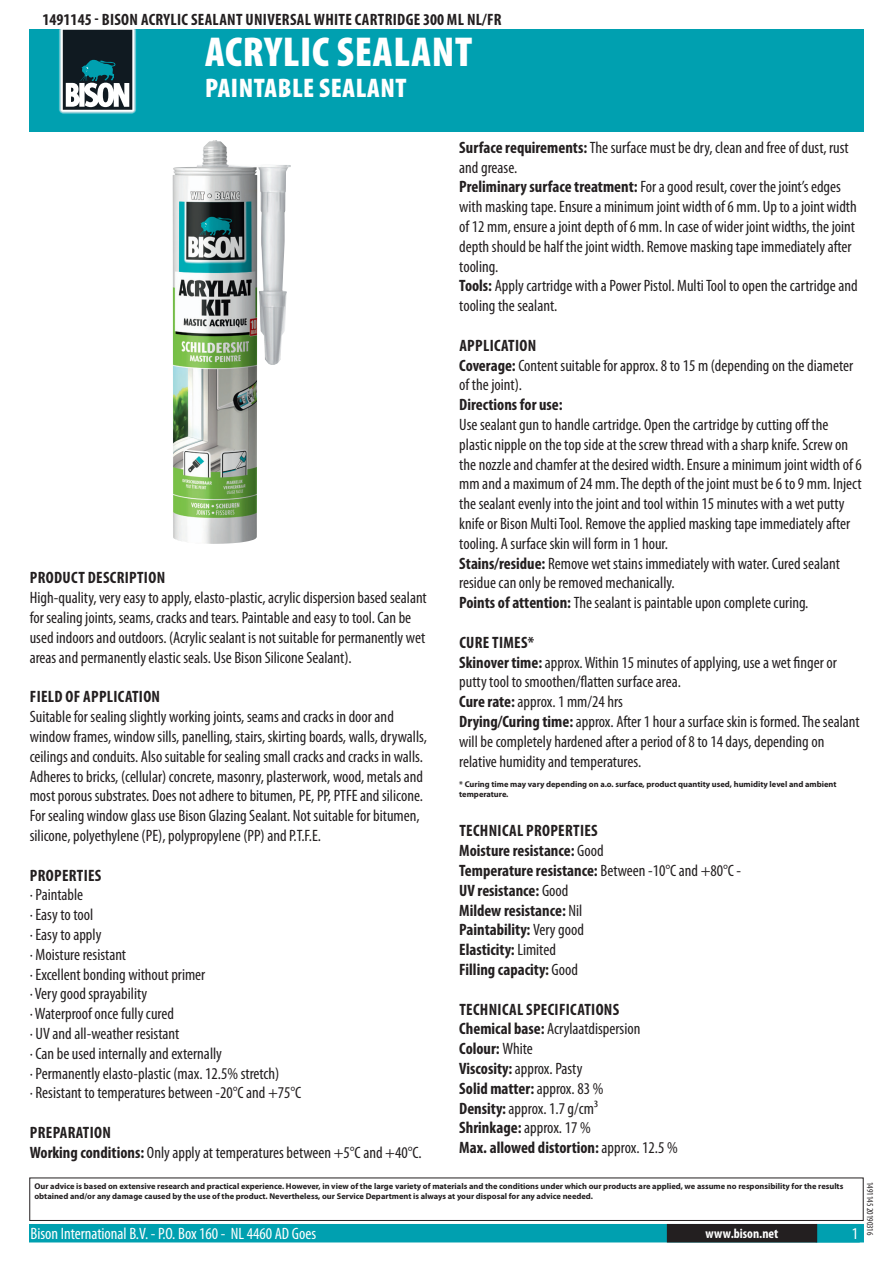
<style>
.page{position:relative;width:893px;height:1263px;background:#fff}
.page>*{position:absolute;margin:0;border:0;box-sizing:border-box;transform-origin:0 0}
.t1{font:900 condensed 42px "Myriad Pro";letter-spacing:.02em;color:#fff}
.t2{font:900 condensed 27px "Myriad Pro";letter-spacing:.02em;color:#fff}
.t3{font:condensed 16.5px/19.8px "Myriad Pro";color:#231f20}
.t4{font:700 condensed 16.5px/19.8px "Myriad Pro";letter-spacing:.02em;color:#231f20}
.t5{font:700 condensed 16.5px/19.8px "Myriad Pro";color:#231f20}
.t6{font:condensed 16.5px "Myriad Pro";color:#fff}
.t7{font:700 condensed 13.5px "Myriad Pro";color:#fff}
.t8{font:condensed 9px "Myriad Pro";color:#231f20}
.t9{font:700 8.4px/10.1px "Myriad Pro";color:#231f20}
.s1{font-weight:700}
.s2{font-weight:400}
</style>
<div class="page">
<div style="left:30px;top:1225px;width:833px;height:17px;background:#00a0b0"></div>
<div style="left:29px;top:1224px;width:835px;height:18px;border:2px solid #00a0b0"></div>
<div style="left:816px;top:1224px;width:44px;height:18px;border:2px solid #00a0b0"></div>
<div style="left:668px;top:1225px;width:148px;height:17px;background:#231f20"></div>
<div style="left:667px;top:1224px;width:150px;height:18px;border:2px solid #231f20"></div>
<div style="left:29px;top:1177px;width:835px;height:44px;border:1px solid #231f20"></div>
<div style="left:30px;top:30px;width:834px;height:102px;background:#00a0b0"></div>
<svg style="left:59px;top:30px;width:78px;height:84px;background:#516970"></svg>
<img style="left:172px;top:140px;width:119px;height:404px">
<p class="t4" style="left:43px;top:9px;width:459px">1491145 - Bison Acrylic Sealant Universal White Cartridge 300 ml NL/FR</p>
<h1 class="t1" style="left:205px;top:25px;width:269px">ACRYLIC SEALANT</h1>
<h2 class="t2" style="left:205px;top:70px;width:203px">PAINTABLE SEALANT</h2>
<p class="t4" style="left:30px;top:568px;width:137px">Product description</p>
<p class="t3" style="left:30px;top:588px;width:399px">High-quality, very easy to apply, elasto-plastic, acrylic dispersion based sealant for sealing joints, seams, cracks and tears. Paintable and easy to tool. Can be used indoors and outdoors. (Acrylic sealant is not suitable for permanently wet areas and permanently elastic seals. Use Bison Silicone Sealant).</p>
<p class="t4" style="left:30px;top:686px;width:132px">Field of application</p>
<p class="t3" style="left:30px;top:706px;width:399px">Suitable for sealing slightly working joints, seams and cracks in door and window frames, window sills, panelling, stairs, skirting boards, walls, drywalls, ceilings and conduits. Also suitable for sealing small cracks and cracks in walls.<br>Adheres to bricks, (cellular) concrete, masonry, plasterwork, wood, metals and most porous substrates. Does not adhere to bitumen, PE, PP, PTFE and silicone.<br>For sealing window glass use Bison Glazing Sealant. Not suitable for bitumen, silicone, polyethylene (PE), polypropylene (PP) and P.T.F.E.</p>
<p class="t4" style="left:30px;top:865px;width:73px">Properties</p>
<p class="t3" style="left:30px;top:885px;width:273px">· Paintable<br>· Easy to tool<br>· Easy to apply<br>· Moisture resistant<br>· Excellent bonding without primer<br>· Very good sprayability<br>· Waterproof once fully cured<br>· UV and all-weather resistant<br>· Can be used internally and externally<br>· Permanently elasto-plastic (max. 12.5% stretch)<br>· Resistant to temperatures between -20°C and +75°C</p>
<p class="t3" style="left:30px;top:1122px;width:393px"><span class="s1">Preparation<br>Working conditions:</span> Only apply at temperatures between +5°C and +40°C.</p>
<p class="t3" style="left:459px;top:137px;width:400px"><span class="s1">Surface requirements:</span> The surface must be dry, clean and free of dust, rust and grease.<br><span class="s1">Preliminary surface treatment:</span> For a good result, cover the joint’s edges with masking tape. Ensure a minimum joint width of 6 mm. Up to a joint width of 12 mm, ensure a joint depth of 6 mm. In case of wider joint widths, the joint depth should be half the joint width. Remove masking tape immediately after tooling.<br><span class="s1">Tools:</span> Apply cartridge with a Power Pistol. Multi Tool to open the cartridge and tooling the sealant.</p>
<p class="t3" style="left:459px;top:335px;width:395px"><span class="s1">Application<br>Coverage:</span> Content suitable for approx. 8 to 15 m (depending on the diameter of the joint).</p>
<p class="t4" style="left:459px;top:394px;width:105px">Directions for use:</p>
<p class="t3" style="left:459px;top:414px;width:404px">Use sealant gun to handle cartridge. Open the cartridge by cutting off the plastic nipple on the top side at the screw thread with a sharp knife. Screw on the nozzle and chamfer at the desired width. Ensure a minimum joint width of 6 mm and a maximum of 24 mm. The depth of the joint must be 6 to 9 mm. Inject the sealant evenly into the joint and tool within 15 minutes with a wet putty knife or Bison Multi Tool. Remove the applied masking tape immediately after tooling. A surface skin will form in 1 hour.<br><span class="s1">Stains/residue:</span> Remove wet stains immediately with water. Cured sealant residue can only be removed mechanically.<br><span class="s1">Points of attention:</span> The sealant is paintable upon complete curing.</p>
<p class="t3" style="left:459px;top:632px;width:402px"><span class="s1">Cu re times*<br>Skinover time:</span> approx. Within 15 minutes of applying, use a wet finger or putty tool to smoothen/flatten surface area.<br><span class="s1">Cure rate:</span> approx. 1 mm/24 hrs<br><span class="s1">Drying/Curing time:</span> approx. After 1 hour a surface skin is formed. The sealant will be completely hardened after a period of 8 to 14 days, depending on relative humidity and temperatures.</p>
<p class="t9" style="left:459px;top:779px;width:379px">* Curing time may vary depending on a.o. surface, product quantity used, humidity level and ambient temperature.</p>
<p class="t5" style="left:459px;top:821px;width:283px">Technical properties<br>Moisture resistance: <span class="s2">Good<br></span>Temperature resistance: <span class="s2">Between -10°C and +80°C -<br></span>UV resistance: <span class="s2">Good<br></span>Mildew resistance: <span class="s2">Nil<br></span>Paintability: <span class="s2">Very good<br></span>Elasticity: <span class="s2">Limited<br></span>Filling capacity: <span class="s2">Good</span></p>
<p class="t4" style="left:459px;top:999px;width:220px">Technical specifications<br>Chemical base: <span class="s2">Acrylaatdispersion<br></span>Colour: <span class="s2">White<br></span>Viscosity: <span class="s2">approx. Pasty<br></span>Solid matter: <span class="s2">approx. 83 %<br></span>Density: <span class="s2">approx. 1.7 g/cm³<br></span>Shrinkage: <span class="s2">approx. 17 %<br></span>Max. allowed distortion: <span class="s2">approx. 12.5 %</span></p>
<p class="t9" style="left:34px;top:1181px;width:810px">Our advice is based on extensive research and practical experience. However, in view of the large variety of materials and the conditions under which our products are applied, we assume no responsibility for the results obtained and/or any damage caused by the use of the product. Nevertheless, our Service Department is always at your disposal for any advice needed.</p>
<p class="t6" style="left:31px;top:1224px;width:287px">Bison International B.V. - P.O. Box 160 - NL 4460 AD Goes</p>
<p class="t7" style="left:706px;top:1225px;width:74px">www.bison.net</p>
<p class="t6" style="left:852px;top:1224px;width:8px">1</p>
<p class="t8" style="left:875px;top:1182px;width:55px;rotate:90deg">1491145 20190316</p>
</div>
